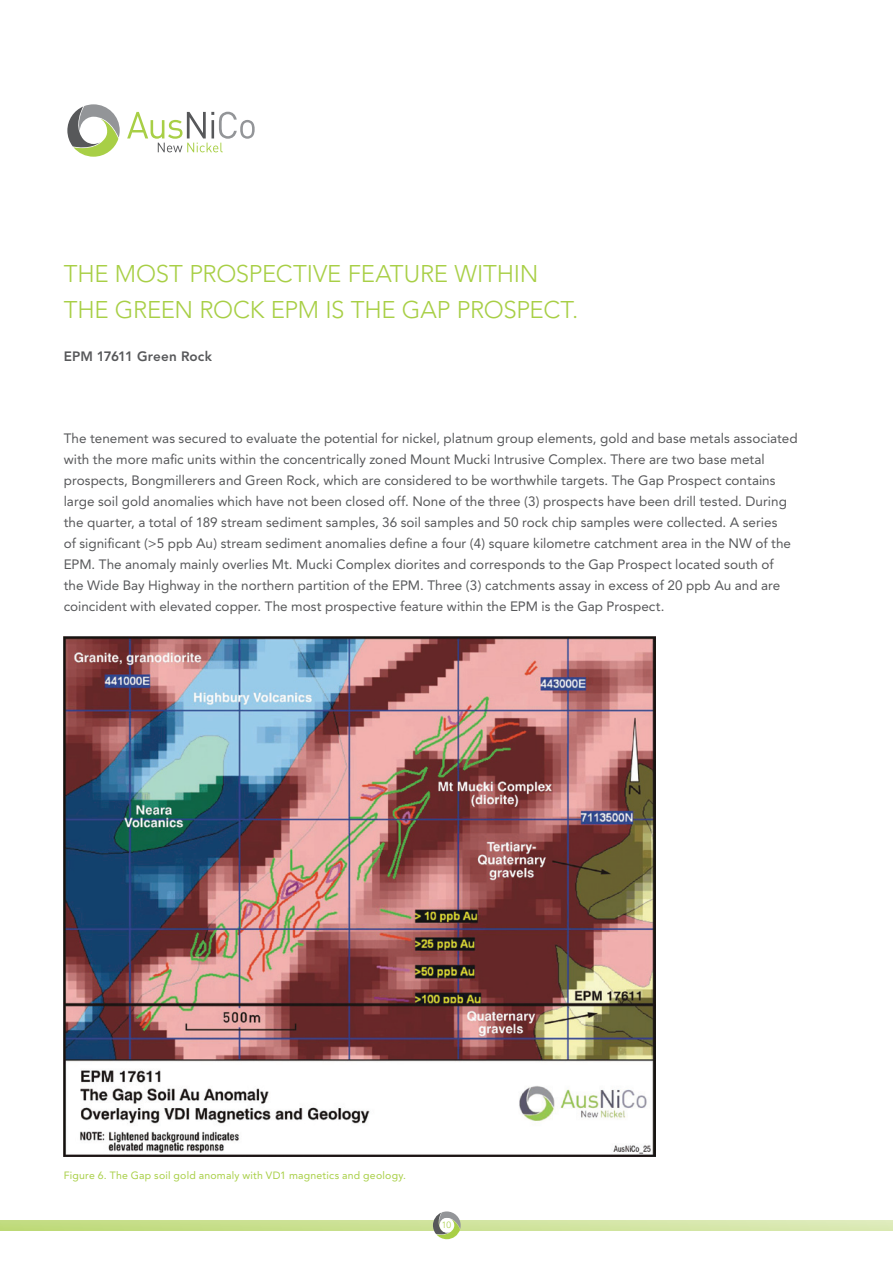
<style>
.page{position:relative;width:893px;height:1263px;background:#fff}
.page>*{position:absolute;margin:0;border:0;box-sizing:border-box;transform-origin:0 0}
.t1{font:300 24px/36px "Avenir";letter-spacing:-.01em;color:#a8cf46}
.t2{font:13.5px/21px "Avenir";color:#57585a}
.t3{font:800 13.5px "Avenir";letter-spacing:-.005em;color:#57585a}
.t4{font:10.5px "Avenir";letter-spacing:.02em;color:#a8cf46}
.t5{font:300 9px "Avenir";color:#a8cf46}
</style>
<div class="page">
<svg style="left:1px;top:1220px;width:892px;height:11px;background:#cee299"></svg>
<svg style="left:433px;top:1211px;width:28px;height:28px"></svg>
<div style="left:440px;top:1218px;width:14px;height:14px;background:#fff;border-radius:50%"></div>
<svg style="left:127px;top:112px;width:128px;height:40px"></svg>
<svg style="left:67px;top:104px;width:53px;height:53px"></svg>
<img style="left:64px;top:636px;width:592px;height:521px">
<h1 class="t1" style="left:64px;top:256px;width:516px">THE MOST PROSPECTIVE FEATURE WITHIN<br>THE GREEN ROCK EPM IS THE GAP PROSPECT.</h1>
<p class="t3" style="left:64px;top:348px;width:150px">ePM 17611 green rock</p>
<p class="t2" style="left:64px;top:428px;width:735px">The tenement was secured to evaluate the potential for nickel, platnum group elements, gold and base metals associated with the more mafic units within the concentrically zoned Mount Mucki Intrusive Complex. There are two base metal prospects, Bongmillerers and Green Rock, which are considered to be worthwhile targets. The Gap Prospect contains large soil gold anomalies which have not been closed off. None of the three (3) prospects have been drill tested. During the quarter, a total of 189 stream sediment samples, 36 soil samples and 50 rock chip samples were collected. A series<br>of significant (&gt;5 ppb Au) stream sediment anomalies define a four (4) square kilometre catchment area in the NW of the EPM. The anomaly mainly overlies Mt. Mucki Complex diorites and corresponds to the Gap Prospect located south of<br>the Wide Bay Highway in the northern partition of the EPM. Three (3) catchments assay in excess of 20 ppb Au and are coincident with elevated copper. The most prospective feature within the EPM is the Gap Prospect.</p>
<p class="t4" style="left:64px;top:1169px;width:344px">Figure 6. The Gap soil gold anomaly with VD1 magnetics and geology.</p>
<p class="t5" style="left:442px;top:1220px;width:11px">10</p>
</div>
